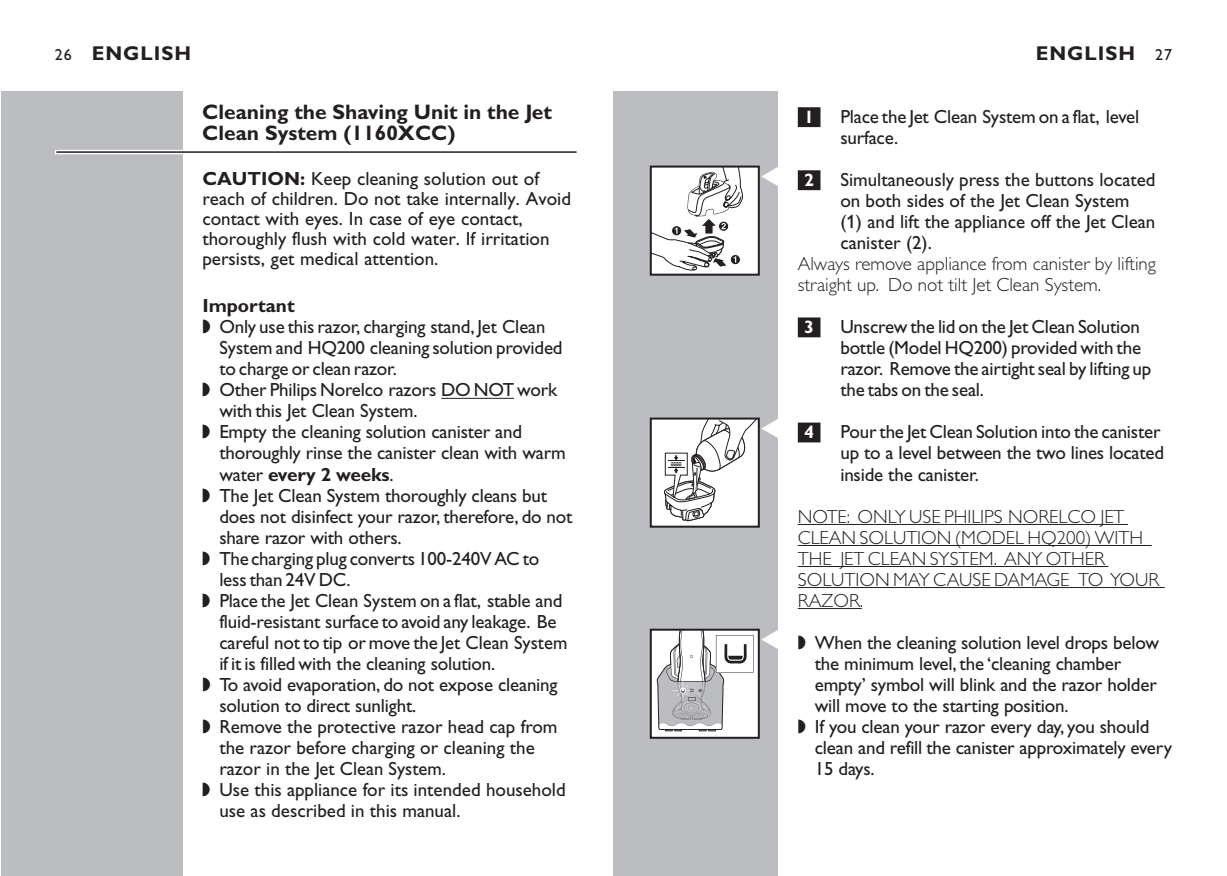
<style>
.page{position:relative;width:1227px;height:876px;background:#fff}
.page>*{position:absolute;margin:0;border:0;box-sizing:border-box;transform-origin:0 0}
.t1{font:36px "Philips Tape";color:#fff}
.t2{font:700 21px/21px "Gill Sans";color:#231f20}
.t3{font:700 20px "Gill Sans";letter-spacing:.05em;color:#231f20}
.t4{font:19px/21px "Gill Sans";letter-spacing:-.01em;color:#231f20}
.t5{font:300 19px/21px "Gill Sans";color:#231f20}
.t6{font:700 19px "Gill Sans";color:#231f20}
.t7{font:700 18px "Gill Sans";color:#fff}
.t8{font:16px "Gill Sans";color:#231f20}
.s1{font-weight:700}
.s2{font-weight:400}
.s3{font-family:"Gill Sans";font-weight:700;font-size:18px}
.s4{font-family:"Gill Sans Alt One WGL"}
.s5{font-family:"Philips Tape";font-size:36px;color:#fff}
</style>
<div class="page">
<div style="left:1px;top:92px;width:181px;height:783px;background:#bcbdc0"></div>
<hr style="left:55px;top:150px;width:521px;height:4px;background:#fff">
<hr style="left:56px;top:151px;width:520px;height:2px;background:#231f20">
<hr style="left:441px;top:397px;width:73px;height:1px;background:#231f20">
<div style="left:613px;top:92px;width:165px;height:783px;background:#bcbdc0"></div>
<div style="left:798px;top:107px;width:22px;height:20px;background:#231f20"></div>
<div style="left:798px;top:170px;width:22px;height:20px;background:#231f20"></div>
<div style="left:798px;top:317px;width:22px;height:20px;background:#231f20"></div>
<div style="left:798px;top:422px;width:22px;height:20px;background:#231f20"></div>
<hr style="left:798px;top:523px;width:330px;height:1px;background:#231f20">
<hr style="left:798px;top:544px;width:353px;height:1px;background:#231f20">
<hr style="left:798px;top:565px;width:310px;height:1px;background:#231f20">
<hr style="left:798px;top:586px;width:366px;height:1px;background:#231f20">
<hr style="left:798px;top:607px;width:64px;height:1px;background:#231f20">
<div style="left:651px;top:629px;width:108px;height:108px;background:#fff"></div>
<svg style="left:657px;top:631px;width:96px;height:100px"></svg>
<div style="left:650px;top:628px;width:110px;height:110px;border:2px solid #231f20"></div>
<div style="left:651px;top:166px;width:108px;height:108px;background:#fff"></div>
<svg style="left:653px;top:168px;width:90px;height:102px"></svg>
<div style="left:650px;top:165px;width:110px;height:110px;border:2px solid #231f20"></div>
<div style="left:651px;top:418px;width:108px;height:108px;background:#fff"></div>
<svg style="left:663px;top:420px;width:93px;height:102px"></svg>
<div style="left:650px;top:417px;width:110px;height:110px;border:2px solid #231f20"></div>
<p class="t8" style="left:55px;top:45px;width:18px">26</p>
<p class="t3" style="left:1035px;top:41px;width:101px">ENGLISH</p>
<p class="t3" style="left:92px;top:41px;width:101px">ENGLISH</p>
<p class="t8" style="left:1155px;top:45px;width:18px">27</p>
<p class="t2" style="left:202px;top:101px;width:351px">Cleaning the Shaving Unit in the Jet<br>Clean System (1160XCC)</p>
<p class="t4" style="left:202px;top:169px;width:370px;line-height:20px"><span class="s1">CAUTION:</span> Keep cleaning solution out of reach of children. Do not take internally. Avoid contact with eyes. In case of eye contact, thoroughly flush with cold water. If irritation persists, get medical attention.</p>
<p class="t6" style="left:202px;top:294px;width:94px">Important</p>
<p class="t4" style="left:202px;top:316px;width:345px">◗ Only use this razor, charging stand, Jet Clean</p>
<p class="t4" style="left:219px;top:337px;width:345px">System and HQ200 cleaning solution provided</p>
<p class="t4" style="left:219px;top:358px;width:179px">to charge or clean razor.</p>
<p class="t4" style="left:202px;top:379px;width:356px">◗ Other Philips Norelco razors DO NOT work</p>
<p class="t4" style="left:219px;top:400px;width:200px">with this Jet Clean System.</p>
<p class="t4" style="left:202px;top:421px;width:321px">◗ Empty the cleaning solution canister and</p>
<p class="t4" style="left:219px;top:442px;width:348px">thoroughly rinse the canister clean with warm</p>
<p class="t6" style="left:219px;top:462px;width:176px"><span class="s2">water</span> every 2 weeks<span class="s2">.</span></p>
<p class="t4" style="left:202px;top:484px;width:346px">◗ The Jet Clean System thoroughly cleans but</p>
<p class="t4" style="left:219px;top:505px;width:355px">does not disinfect your razor, therefore, do not</p>
<p class="t4" style="left:219px;top:526px;width:184px">share razor with others.</p>
<p class="t4" style="left:202px;top:547px;width:338px">◗ The charging plug converts 100-240V AC to</p>
<p class="t4" style="left:219px;top:568px;width:133px">less than 24V DC.</p>
<p class="t4" style="left:202px;top:589px;width:361px">◗ Place the Jet Clean System on a flat, stable and</p>
<p class="t4" style="left:219px;top:610px;width:339px">fluid-resistant surface to avoid any leakage. Be</p>
<p class="t4" style="left:219px;top:631px;width:350px">careful not to tip or move the Jet Clean System</p>
<p class="t4" style="left:219px;top:652px;width:277px">if it is filled with the cleaning solution.</p>
<p class="t4" style="left:202px;top:673px;width:357px">◗ To avoid evaporation, do not expose cleaning</p>
<p class="t4" style="left:219px;top:694px;width:198px">solution to direct sunlight.</p>
<p class="t4" style="left:202px;top:715px;width:357px">◗ Remove the protective razor head cap from</p>
<p class="t4" style="left:219px;top:736px;width:317px">the razor before charging or cleaning the</p>
<p class="t4" style="left:219px;top:757px;width:228px">razor in the Jet Clean System.</p>
<p class="t4" style="left:202px;top:778px;width:365px">◗ Use this appliance for its intended household</p>
<p class="t4" style="left:219px;top:799px;width:243px">use as described in this manual.</p>
<p class="t7" style="left:804px;top:106px;width:11px">1</p>
<p class="t4" style="left:840px;top:106px;width:300px">Place the Jet Clean System on a flat, level surface.</p>
<h1 class="t1" style="left:758px;top:157px;width:57px">C <span class="s3">2</span></h1>
<p class="t4" style="left:840px;top:169px;width:317px">Simultaneously press the buttons located on both sides of the Jet Clean System (<span class="s4">1</span>) and lift the appliance off the Jet Clean canister (2).</p>
<p class="t5" style="left:798px;top:253px;width:360px">Always remove appliance from canister by lifting straight up. Do not tilt Jet Clean System.</p>
<p class="t7" style="left:804px;top:316px;width:11px">3</p>
<p class="t4" style="left:840px;top:316px;width:312px">Unscrew the lid on the Jet Clean Solution bottle (Model HQ200) provided with the razor. Remove the airtight seal by lifting up the tabs on the seal.</p>
<h1 class="t1" style="left:758px;top:409px;width:57px">C <span class="s3">4</span></h1>
<p class="t4" style="left:840px;top:421px;width:325px">Pour the Jet Clean Solution into the canister up to a level between the two lines located inside the canister.</p>
<p class="t5" style="left:798px;top:505px;width:363px">NOTE: ONLY USE PHILIPS NORELCO JET<br>CLEAN SOLUTION (MODEL HQ200) WITH<br>THE JET CLEAN SYSTEM. ANY OTHER<br>SOLUTION MAY CAUSE DAMAGE TO YOUR<br>RAZOR.</p>
<p class="t4" style="left:758px;top:631px;width:402px"><span class="s5">C</span> ◗ When the cleaning solution level drops below</p>
<p class="t4" style="left:815px;top:652px;width:308px">the minimum level, the ‘cleaning chamber</p>
<p class="t4" style="left:815px;top:673px;width:343px">empty’ symbol will blink and the razor holder</p>
<p class="t4" style="left:815px;top:694px;width:255px">will move to the starting position.</p>
<p class="t4" style="left:798px;top:715px;width:353px">◗ If you clean your razor every day, you should</p>
<p class="t4" style="left:815px;top:736px;width:359px">clean and refill the canister approximately every</p>
<p class="t4" style="left:815px;top:757px;width:61px">15 days.</p>
</div>
